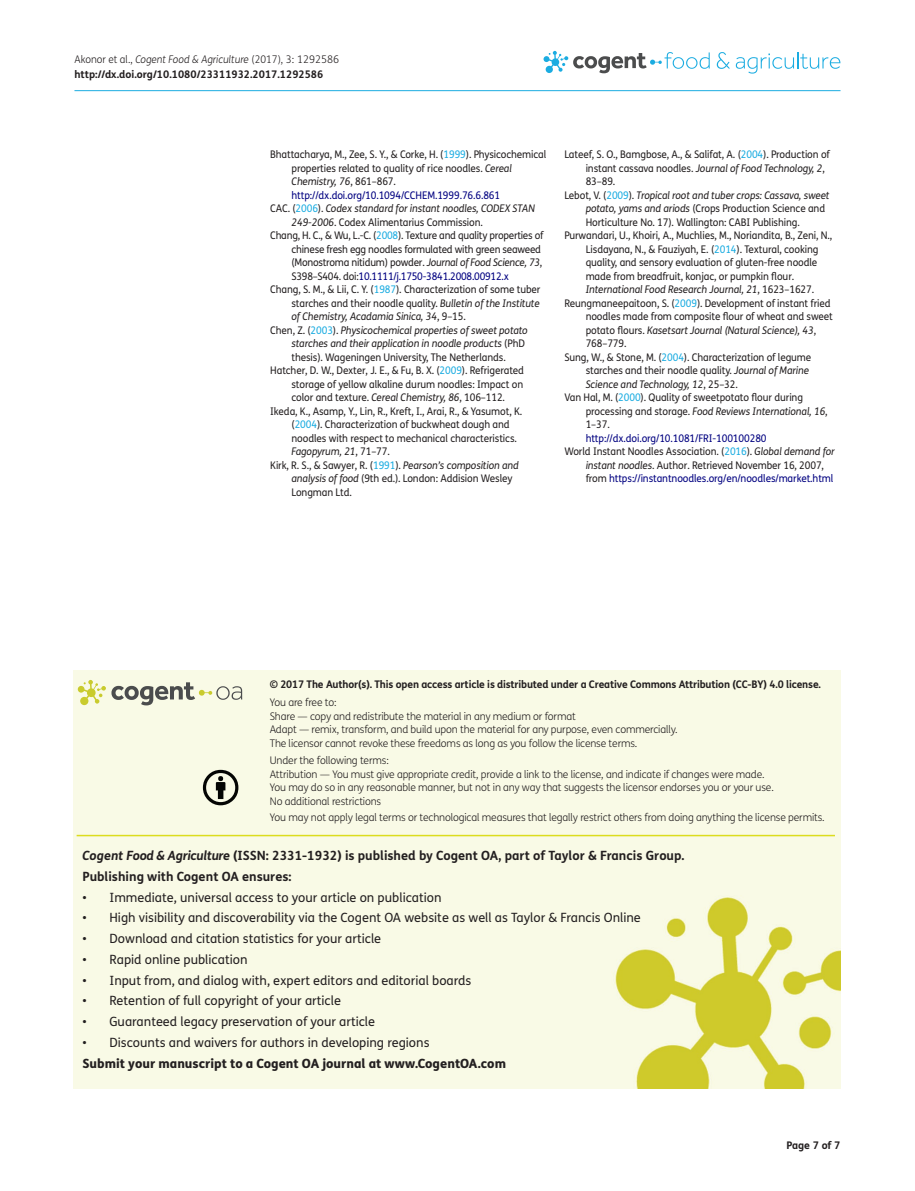
<style>
.page{position:relative;width:915px;height:1191px;background:#fff}
.page>*{position:absolute;margin:0;border:0;box-sizing:border-box;transform-origin:0 0}
.t1{font:12.75px "FS Me Pro";color:#231f20}
.t2{font:700 12.75px/20.7px "FS Me Pro";color:#231f20}
.t3{font:800 12.75px "FS Me Pro";color:#231f20}
.t4{font:10.5px "FS Me Pro";letter-spacing:-.01em;color:#231f20;scale:.95 1}
.t5{font:300 10.5px/13.5px "FS Me Pro";letter-spacing:-.015em;color:#231f20}
.t6{font:italic 10.5px "FS Me Pro";letter-spacing:-.01em;color:#231f20;scale:.95 1}
.t7{font:700 10.5px/15px "FS Me Pro";letter-spacing:-.015em;color:#231f20}
.t8{font:10.5px "FS Me Pro";letter-spacing:-.01em;color:#000080;scale:.95 1}
.s1{font-weight:300}
.s2{font-weight:300;font-style:italic}
.s3{color:#1bace1}
.s4{font-style:italic}
.s5{font-style:normal}
.s6{font-style:normal;color:#1bace1}
.s7{color:#231f20}
</style>
<div class="page">
<hr style="left:74px;top:90px;width:766px;height:1px;background:#1bace1">
<svg style="left:543px;top:51px;width:166px;height:22px"></svg>
<svg style="left:716px;top:52px;width:13px;height:17px"></svg>
<svg style="left:735px;top:52px;width:105px;height:22px"></svg>
<div style="left:74px;top:671px;width:766px;height:417px;background:#f9fae6"></div>
<svg style="left:78px;top:680px;width:164px;height:25px;background:#d2d3ba"></svg>
<svg style="left:203px;top:770px;width:35px;height:35px"></svg>
<hr style="left:77px;top:835px;width:757px;height:1px;background:#dcdc1e">
<p class="t7" style="left:74px;top:51px;width:266px"><span class="s1">Akonor et al.,</span> <span class="s2">Cogent Food &amp; Agriculture</span> <span class="s1">(2017), 3: 1292586 </span>http://dx.doi.org/10.1080/23311932.2017.1292586</p>
<p class="t4" style="left:270px;top:147px;width:292px">Bhattacharya, M., Zee, S. Y., &amp; Corke, H. (<span class="s3">1999</span>). Physicochemical</p>
<p class="t4" style="left:291px;top:161px;width:233px">properties related to quality of rice noodles. <span class="s4">Cereal</span></p>
<p class="t6" style="left:291px;top:174px;width:111px">Chemistry, 76<span class="s5">, 861–867.</span></p>
<p class="t8" style="left:291px;top:188px;width:221px">http://dx.doi.org/10.1094/CCHEM.1999.76.6.861</p>
<p class="t6" style="left:270px;top:201px;width:280px"><span class="s5">CAC. (</span><span class="s6">2006</span><span class="s5">).</span> Codex standard for instant noodles, CODEX STAN</p>
<p class="t4" style="left:291px;top:215px;width:203px"><span class="s4">249-2006</span>. Codex Alimentarius Commission.</p>
<p class="t4" style="left:270px;top:228px;width:289px">Chang, H. C., &amp; Wu, L.-C. (<span class="s3">2008</span>). Texture and quality properties of</p>
<p class="t4" style="left:291px;top:242px;width:264px">chinese fresh egg noodles formulated with green seaweed</p>
<p class="t4" style="left:291px;top:255px;width:265px">(Monostroma nitidum) powder. <span class="s4">Journal of Food Science, 73</span>,</p>
<p class="t8" style="left:291px;top:269px;width:230px"><span class="s7">S398–S404. doi:</span>10.1111/j.1750-3841.2008.00912.x</p>
<p class="t4" style="left:270px;top:282px;width:286px">Chang, S. M., &amp; Lii, C. Y. (<span class="s3">1987</span>). Characterization of some tuber</p>
<p class="t4" style="left:291px;top:296px;width:262px">starches and their noodle quality. <span class="s4">Bulletin of the Institute</span></p>
<p class="t6" style="left:291px;top:309px;width:185px">of Chemistry, Acadamia Sinica, 34<span class="s5">, 9–15.</span></p>
<p class="t6" style="left:270px;top:323px;width:272px"><span class="s5">Chen, Z. (</span><span class="s6">2003</span><span class="s5">).</span> Physicochemical properties of sweet potato</p>
<p class="t6" style="left:291px;top:336px;width:247px">starches and their application in noodle products <span class="s5">(PhD</span></p>
<p class="t4" style="left:291px;top:350px;width:227px">thesis). Wageningen University, The Netherlands.</p>
<p class="t4" style="left:270px;top:363px;width:268px">Hatcher, D. W., Dexter, J. E., &amp; Fu, B. X. (<span class="s3">2009</span>). Refrigerated</p>
<p class="t4" style="left:291px;top:377px;width:245px">storage of yellow alkaline durum noodles: Impact on</p>
<p class="t4" style="left:291px;top:390px;width:226px">color and texture. <span class="s4">Cereal Chemistry, 86</span>, 106–112.</p>
<p class="t4" style="left:270px;top:404px;width:267px">Ikeda, K., Asamp, Y., Lin, R., Kreft, I., Arai, R., &amp; Yasumot, K.</p>
<p class="t4" style="left:291px;top:417px;width:231px">(<span class="s3">2004</span>). Characterization of buckwheat dough and</p>
<p class="t4" style="left:291px;top:431px;width:239px">noodles with respect to mechanical characteristics.</p>
<p class="t6" style="left:291px;top:444px;width:105px">Fagopyrum, 21<span class="s5">, 71–77.</span></p>
<p class="t4" style="left:270px;top:458px;width:263px">Kirk, R. S., &amp; Sawyer, R. (<span class="s3">1991</span>). <span class="s4">Pearson’s composition and</span></p>
<p class="t4" style="left:291px;top:471px;width:234px"><span class="s4">analysis of food</span> (9th ed.). London: Addision Wesley</p>
<p class="t4" style="left:291px;top:485px;width:65px">Longman Ltd.</p>
<p class="t4" style="left:564px;top:147px;width:281px">Lateef, S. O., Bamgbose, A., &amp; Salifat, A. (<span class="s3">2004</span>). Production of</p>
<p class="t6" style="left:585px;top:161px;width:253px"><span class="s5">instant cassava noodles.</span> Journal of Food Technology, 2<span class="s5">,</span></p>
<p class="t4" style="left:585px;top:174px;width:33px">83–89.</p>
<p class="t6" style="left:564px;top:188px;width:280px"><span class="s5">Lebot, V. (</span><span class="s6">2009</span><span class="s5">).</span> Tropical root and tuber crops: Cassava, sweet</p>
<p class="t4" style="left:585px;top:201px;width:253px"><span class="s4">potato, yams and ariods</span> (Crops Production Science and</p>
<p class="t4" style="left:585px;top:215px;width:227px">Horticulture No. 17). Wallington: CABI Publishing.</p>
<p class="t4" style="left:564px;top:228px;width:283px">Purwandari, U., Khoiri, A., Muchlies, M., Noriandita, B., Zeni, N.,</p>
<p class="t4" style="left:585px;top:242px;width:246px">Lisdayana, N., &amp; Fauziyah, E. (<span class="s3">2014</span>). Textural, cooking</p>
<p class="t4" style="left:585px;top:255px;width:245px">quality, and sensory evaluation of gluten-free noodle</p>
<p class="t4" style="left:585px;top:269px;width:221px">made from breadfruit, konjac, or pumpkin flour.</p>
<p class="t6" style="left:585px;top:282px;width:242px">International Food Research Journal, 21<span class="s5">, 1623–1627.</span></p>
<p class="t4" style="left:564px;top:296px;width:282px">Reungmaneepaitoon, S. (<span class="s3">2009</span>). Development of instant fried</p>
<p class="t4" style="left:585px;top:309px;width:262px">noodles made from composite flour of wheat and sweet</p>
<p class="t6" style="left:585px;top:323px;width:244px"><span class="s5">potato flours.</span> Kasetsart Journal (Natural Science), 43<span class="s5">,</span></p>
<p class="t4" style="left:585px;top:336px;width:44px">768–779.</p>
<p class="t4" style="left:564px;top:350px;width:261px">Sung, W., &amp; Stone, M. (<span class="s3">2004</span>). Characterization of legume</p>
<p class="t4" style="left:585px;top:363px;width:236px">starches and their noodle quality. <span class="s4">Journal of Marine</span></p>
<p class="t6" style="left:585px;top:377px;width:162px">Science and Technology, 12<span class="s5">, 25–32.</span></p>
<p class="t4" style="left:564px;top:390px;width:252px">Van Hal, M. (<span class="s3">2000</span>). Quality of sweetpotato flour during</p>
<p class="t6" style="left:585px;top:404px;width:256px"><span class="s5">processing and storage.</span> Food Reviews International, 16<span class="s5">,</span></p>
<p class="t4" style="left:585px;top:417px;width:27px">1–37.</p>
<p class="t8" style="left:585px;top:431px;width:192px">http://dx.doi.org/10.1081/FRI-100100280</p>
<p class="t4" style="left:564px;top:444px;width:286px">World Instant Noodles Association. (<span class="s3">2016</span>). <span class="s4">Global demand for</span></p>
<p class="t4" style="left:585px;top:458px;width:252px"><span class="s4">instant noodles</span>. Author. Retrieved November 16, 2007,</p>
<p class="t8" style="left:585px;top:471px;width:262px"><span class="s7">from</span> https://instantnoodles.org/en/noodles/market.html</p>
<p class="t7" style="left:270px;top:676px;width:552px">© 2017 The Author(s). This open access article is distributed under a Creative Commons Attribution (CC-BY) 4.0 license.</p>
<p class="t5" style="left:270px;top:695px;width:409px">You are free to:<br>Share — copy and redistribute the material in any medium or format<br>Adapt — remix, transform, and build upon the material for any purpose, even commercially.<br>The licensor cannot revoke these freedoms as long as you follow the license terms.</p>
<p class="t5" style="left:270px;top:753px;width:505px">Under the following terms:<br>Attribution — You must give appropriate credit, provide a link to the license, and indicate if changes were made.<br>You may do so in any reasonable manner, but not in any way that suggests the licensor endorses you or your use.<br>No additional restrictions</p>
<p class="t5" style="left:270px;top:810px;width:556px">You may not apply legal terms or technological measures that legally restrict others from doing anything the license permits.</p>
<p class="t2" style="left:82px;top:844px;width:603px"><span class="s4">Cogent Food &amp; Agriculture</span> (ISSN: 2331-1932) is published by Cogent OA, part of Taylor &amp; Francis Group.<br>Publishing with Cogent OA ensures:</p>
<p class="t1" style="left:82px;top:888px;width:360px">• Immediate, universal access to your article on publication</p>
<p class="t1" style="left:82px;top:909px;width:559px">• High visibility and discoverability via the Cogent OA website as well as Taylor &amp; Francis Online</p>
<p class="t1" style="left:82px;top:930px;width:300px">• Download and citation statistics for your article</p>
<p class="t1" style="left:82px;top:950px;width:166px">• Rapid online publication</p>
<p class="t1" style="left:82px;top:971px;width:390px">• Input from, and dialog with, expert editors and editorial boards</p>
<p class="t1" style="left:82px;top:992px;width:260px">• Retention of full copyright of your article</p>
<p class="t1" style="left:82px;top:1013px;width:294px">• Guaranteed legacy preservation of your article</p>
<p class="t1" style="left:82px;top:1033px;width:348px">• Discounts and waivers for authors in developing regions</p>
<p class="t3" style="left:82px;top:1053px;width:425px">Submit your manuscript to a Cogent OA journal at www.CogentOA.com</p>
<p class="t7" style="left:786px;top:1137px;width:56px">Page 7 of 7</p>
</div>
